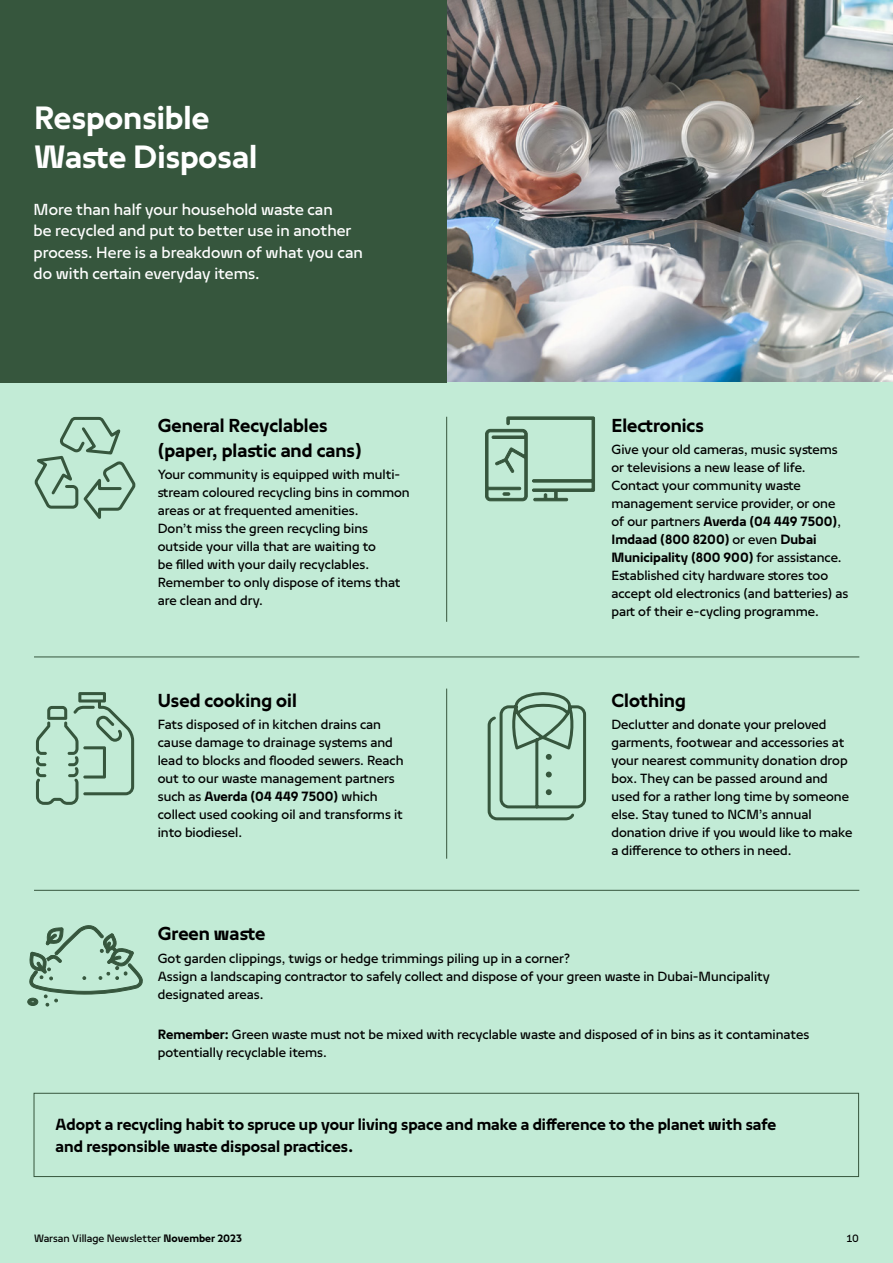
<style>
.page{position:relative;width:893px;height:1263px;background:#fff}
.page>*{position:absolute;margin:0;border:0;box-sizing:border-box;transform-origin:0 0}
.t1{font:700 36px/39px "Nakheel Text";color:#fff}
.t2{font:700 21px/25.2px "Nakheel Text";color:#000}
.t3{font:18px/21.6px "Nakheel Text";color:#fff}
.t4{font:700 18px/21.6px "Nakheel Text";color:#000}
.t5{font:15px/18px "Nakheel Text";color:#000}
.t6{font:12px "Nakheel Text";color:#000}
.s1{font-weight:700}
</style>
<div class="page">
<img style="left:446px;top:0;width:446px;height:383px">
<div style="left:0;top:383px;width:893px;height:880px;background:#c2ebd6"></div>
<div style="left:0;top:0;width:446px;height:383px;background:#36563d"></div>
<div style="left:34px;top:1093px;width:825px;height:84px;border:1px solid #36563d"></div>
<hr style="left:34px;top:656px;width:825px;height:1px;background:#36563d">
<hr style="left:34px;top:890px;width:825px;height:1px;background:#36563d">
<hr style="left:446px;top:417px;width:1px;height:205px;background:#36563d">
<hr style="left:446px;top:688px;width:1px;height:171px;background:#36563d">
<svg style="left:34px;top:416px;width:102px;height:103px"></svg>
<svg style="left:27px;top:925px;width:116px;height:81px"></svg>
<svg style="left:485px;top:417px;width:110px;height:84px"></svg>
<svg style="left:36px;top:692px;width:98px;height:113px"></svg>
<svg style="left:487px;top:692px;width:100px;height:129px"></svg>
<hr style="left:892px;top:0;width:1px;height:631px;background:#85d6ad">
<h1 class="t1" style="left:34px;top:98px;width:225px">Responsible<br>Waste Disposal</h1>
<p class="t3" style="left:34px;top:198px;width:331px">More than half your household waste can<br>be recycled and put to better use in another process. Here is a breakdown of what you can do with certain everyday items.</p>
<h2 class="t2" style="left:158px;top:412px;width:205px">General Recyclables (paper, plastic and cans)</h2>
<p class="t5" style="left:158px;top:465px;width:253px">Your community is equipped with multi&shy;stream coloured recycling bins in common areas or at frequented amenities.<br>Don’t miss the green recycling bins outside your villa that are waiting to<br>be filled with your daily recyclables.<br>Remember to only dispose of items that are clean and dry.</p>
<h2 class="t2" style="left:158px;top:687px;width:141px">Used cooking oil</h2>
<p class="t5" style="left:158px;top:715px;width:247px">Fats disposed of in kitchen drains can cause damage to drainage systems and lead to blocks and flooded sewers. Reach out to our waste management partners such as <span class="s1">Averda (04 449 7500)</span> which collect used cooking oil and transforms it into biodiesel.</p>
<h2 class="t2" style="left:611px;top:412px;width:94px">Electronics</h2>
<p class="t5" style="left:611px;top:440px;width:238px">Give your old cameras, music systems or televisions a new lease of life.<br>Contact your community waste management service provider, or one of our partners <span class="s1">Averda (04 449 7500)</span>, <span class="s1">Imdaad (800 8200)</span> or even <span class="s1">Dubai Municipality (800 900)</span> for assistance.<br>Established city hardware stores too accept old electronics (and batteries) as part of their e-cycling programme.</p>
<h2 class="t2" style="left:611px;top:687px;width:76px">Clothing</h2>
<p class="t5" style="left:611px;top:715px;width:243px">Declutter and donate your preloved garments, footwear and accessories at your nearest community donation drop box. They can be passed around and used for a rather long time by someone else. Stay tuned to NCM’s annual donation drive if you would like to make a difference to others in need.</p>
<h2 class="t2" style="left:158px;top:921px;width:109px">Green waste</h2>
<p class="t5" style="left:158px;top:948px;width:614px">Got garden clippings, twigs or hedge trimmings piling up in a corner?<br>Assign a landscaping contractor to safely collect and dispose of your green waste in Dubai-Muncipality designated areas.</p>
<p class="t5" style="left:158px;top:1025px;width:653px"><span class="s1">Remember:</span> Green waste must not be mixed with recyclable waste and disposed of in bins as it contaminates potentially recyclable items.</p>
<p class="t4" style="left:56px;top:1114px;width:722px">Adopt a recycling habit to spruce up your living space and make a difference to the planet with safe and responsible waste disposal practices.</p>
<p class="t6" style="left:34px;top:1230px;width:209px">Warsan Village Newsletter <span class="s1">November 2023</span></p>
<p class="t6" style="left:847px;top:1230px;width:14px">10</p>
</div>
